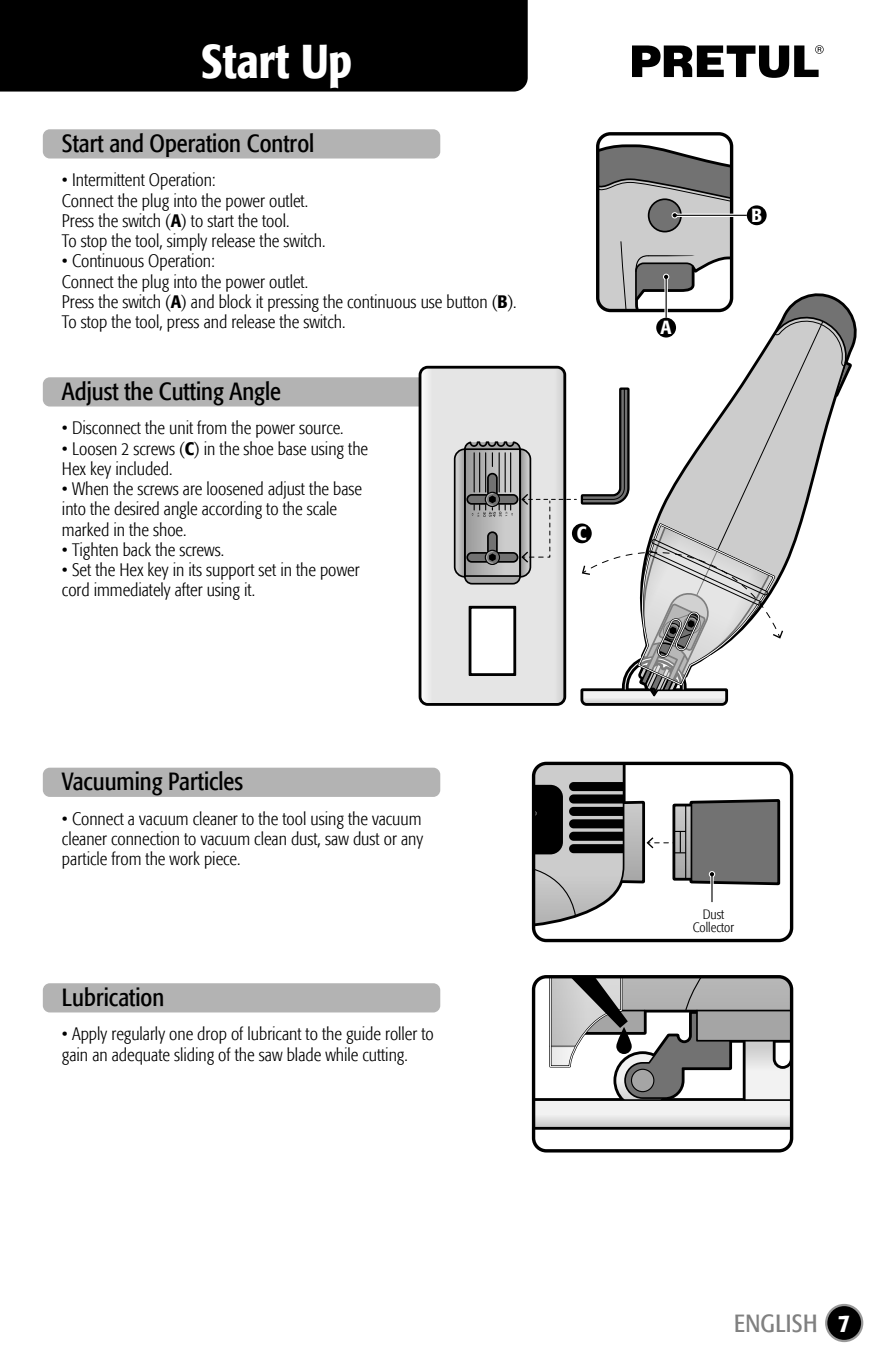
<style>
.page{position:relative;width:893px;height:1372px;background:#fff}
.page>*{position:absolute;margin:0;border:0;box-sizing:border-box;transform-origin:0 0}
.t1{font:500 condensed 47.25px "Formata";color:#fff}
.t2{font:condensed 24.75px "Formata";color:#000}
.t3{font:condensed 24.75px "Formata";letter-spacing:.02em;color:#808080}
.t4{font:500 condensed 24.75px "Formata";color:#fff}
.t5{font:500 condensed 18.9px "Formata";color:#fff}
.t6{font:300 condensed 18px/20.2px "Formata";color:#000}
.t7{font:300 condensed 13.5px/13.5px "Formata";color:#000;text-align:center}
.s1{font-weight:500}
</style>
<div class="page">
<div style="left:0;top:0;width:528px;height:92px;background:#000"></div>
<div style="left:43px;top:129px;width:397px;height:29px;background:#b3b3b3;border-radius:7px"></div>
<div style="left:43px;top:377px;width:397px;height:29px;background:#b3b3b3;border-radius:7px"></div>
<div style="left:43px;top:767px;width:397px;height:29px;background:#b3b3b3;border-radius:7px"></div>
<div style="left:43px;top:983px;width:397px;height:29px;background:#b3b3b3;border-radius:7px"></div>
<div style="left:596px;top:132px;width:137px;height:180px;border:3px solid #000;border-radius:13px"></div>
<div style="left:532px;top:761px;width:261px;height:181px;border:3px solid #000;border-radius:13px"></div>
<svg style="left:536px;top:979px;width:253px;height:151px"></svg>
<div style="left:532px;top:975px;width:261px;height:177px;border:3px solid #000;border-radius:13px"></div>
<svg style="left:421px;top:142px;width:436px;height:564px"></svg>
<svg style="left:534px;top:763px;width:258px;height:168px"></svg>
<svg style="left:632px;top:45px;width:192px;height:33px"></svg>
<div style="left:826px;top:1304px;width:36px;height:36px;background:#000;border-radius:50%"></div>
<div style="left:825px;top:1303px;width:38px;height:38px;border:2px solid #999;border-radius:50%"></div>
<div style="left:656px;top:318px;width:20px;height:19px;background:#000;border-radius:50%"></div>
<div style="left:747px;top:205px;width:20px;height:20px;background:#000;border-radius:50%"></div>
<div style="left:572px;top:523px;width:20px;height:20px;background:#000;border-radius:50%"></div>
<h1 class="t1" style="left:201px;top:32px;width:153px">Start Up</h1>
<h2 class="t2" style="left:62px;top:129px;width:254px">Start and Operation Control</h2>
<p class="t6" style="left:62px;top:170px;width:265px">• Intermittent Operation:<br>Connect the plug into the power outlet.<br>Press the switch (<span class="s1">A</span>) to start the tool.<br>To stop the tool, simply release the switch.</p>
<p class="t6" style="left:62px;top:251px;width:456px">• Continuous Operation:<br>Connect the plug into the power outlet.<br>Press the switch (<span class="s1">A</span>) and block it pressing the continuous use button (<span class="s1">B</span>).<br>To stop the tool, press and release the switch.</p>
<h2 class="t2" style="left:62px;top:376px;width:221px">Adjust the Cutting Angle</h2>
<p class="t6" style="left:62px;top:418px;width:283px">• Disconnect the unit from the power source.</p>
<p class="t6" style="left:62px;top:438px;width:308px">• Loosen 2 screws (<span class="s1">C</span>) in the shoe base using the<br>Hex key included.</p>
<p class="t6" style="left:62px;top:479px;width:302px">• When the screws are loosened adjust the base into the desired angle according to the scale marked in the shoe.</p>
<p class="t6" style="left:62px;top:539px;width:164px">• Tighten back the screws.</p>
<p class="t6" style="left:62px;top:560px;width:299px">• Set the Hex key in its support set in the power cord immediately after using it.</p>
<p class="t5" style="left:577px;top:522px;width:11px">C</p>
<h2 class="t2" style="left:62px;top:767px;width:183px">Vacuuming Particles</h2>
<p class="t6" style="left:62px;top:808px;width:363px;text-align:justify">• Connect a vacuum cleaner to the tool using the vacuum cleaner connection to vacuum clean dust, saw dust or any particle from the work piece.</p>
<h2 class="t2" style="left:62px;top:982px;width:104px">Lubrication</h2>
<p class="t6" style="left:62px;top:1024px;width:373px">• Apply regularly one drop of lubricant to the guide roller to gain an adequate sliding of the saw blade while cutting.</p>
<p class="t5" style="left:661px;top:316px;width:13px">A</p>
<p class="t5" style="left:751px;top:204px;width:12px">B</p>
<p class="t7" style="left:693px;top:907px;width:43px">Dust<br>Collector</p>
<h2 class="t3" style="left:734px;top:1308px;width:85px">ENGLISH</h2>
<h2 class="t4" style="left:838px;top:1307px;width:13px">7</h2>
</div>
